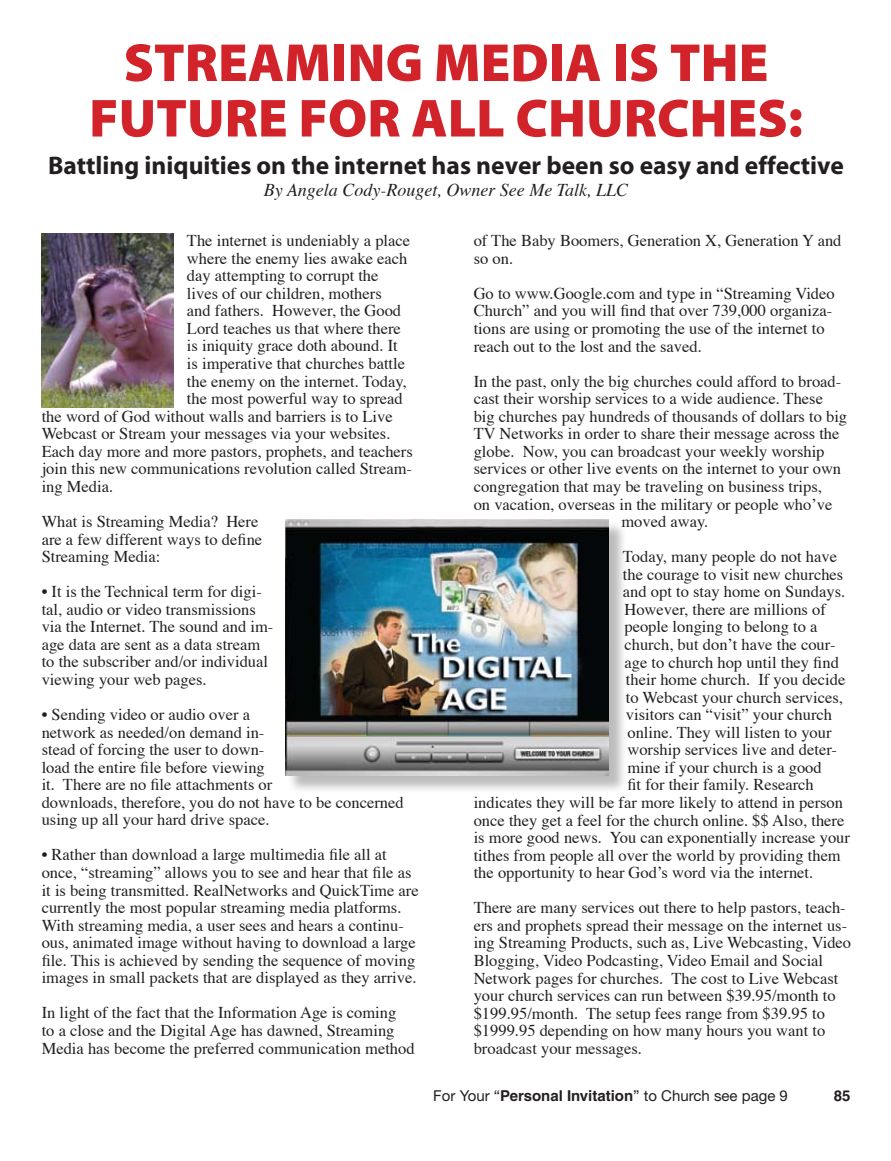
<style>
.page{position:relative;width:891px;height:1161px;background:#fff}
.page>*{position:absolute;margin:0;border:0;box-sizing:border-box;transform-origin:0 0}
.t1{font:900 54px/55.5px "Myriad";color:#d2232a;text-align:center}
.t2{font:700 25.5px "Myriad";color:#231f20}
.t3{font:italic 18px "Times";color:#231f20}
.t4{font:16.5px/17.5px "Times";color:#231f20}
.t5{font:15px "Helvetica Neue";color:#231f20}
.t6{font:700 15px "Helvetica";color:#231f20}
.s1{font-family:"Helvetica";font-weight:700}
</style>
<div class="page">
<img style="left:42px;top:233px;width:131px;height:175px">
<div style="left:287px;top:521px;width:340px;height:273px;background:#231f20;opacity:.3"></div>
<img style="left:285px;top:519px;width:323px;height:256px">
<h1 class="t1" style="left:89px;top:37px;width:715px">STREAMING MEDIA IS THE<br>FUTURE FOR ALL CHURCHES:</h1>
<h2 class="t2" style="left:48px;top:152px;width:798px">Battling iniquities on the internet has never been so easy and effective</h2>
<p class="t3" style="left:264px;top:173px;width:366px">By Angela Cody-Rouget, Owner See Me Talk, LLC</p>
<p class="t4" style="left:187px;top:230px;width:225px">The internet is undeniably a place</p>
<p class="t4" style="left:187px;top:248px;width:222px">where the enemy lies awake each</p>
<p class="t4" style="left:187px;top:265px;width:193px">day attempting to corrupt the</p>
<p class="t4" style="left:187px;top:283px;width:196px">lives of our children, mothers</p>
<p class="t4" style="left:187px;top:301px;width:216px">and fathers. However, the Good</p>
<p class="t4" style="left:187px;top:318px;width:215px">Lord teaches us that where there</p>
<p class="t4" style="left:187px;top:336px;width:212px">is iniquity grace doth abound. It</p>
<p class="t4" style="left:187px;top:353px;width:220px">is imperative that churches battle</p>
<p class="t4" style="left:187px;top:371px;width:221px">the enemy on the internet. Today,</p>
<p class="t4" style="left:187px;top:388px;width:217px">the most powerful way to spread</p>
<p class="t4" style="left:42px;top:406px;width:353px">the word of God without walls and barriers is to Live</p>
<p class="t4" style="left:42px;top:423px;width:350px">Webcast or Stream your messages via your websites.</p>
<p class="t4" style="left:42px;top:441px;width:373px">Each day more and more pastors, prophets, and teachers</p>
<p class="t4" style="left:42px;top:459px;width:372px">join this new communications revolution called Stream-</p>
<p class="t4" style="left:42px;top:476px;width:73px">ing Media.</p>
<p class="t4" style="left:42px;top:511px;width:222px">What is Streaming Media? Here are a few different ways to define<br>Streaming Media:</p>
<p class="t4" style="left:42px;top:581px;width:233px">• It is the Technical term for digi&shy;tal, audio or video transmissions via the Internet. The sound and im&shy;age data are sent as a data stream to the subscriber and/or individual viewing your web pages.</p>
<p class="t4" style="left:42px;top:704px;width:363px">• Sending video or audio over a<br>network as needed/on demand in-<br>stead of forcing the user to down-<br>load the entire file before viewing<br>it. There are no file attachments or<br>downloads, therefore, you do not have to be concerned using up all your hard drive space.</p>
<p class="t4" style="left:42px;top:845px;width:379px">• Rather than download a large multimedia file all at once, “streaming” allows you to see and hear that file as it is being transmitted. RealNetworks and QuickTime are currently the most popular streaming media platforms.<br>With streaming media, a user sees and hears a continu&shy;ous, animated image without having to download a large file. This is achieved by sending the sequence of moving images in small packets that are displayed as they arrive.</p>
<p class="t4" style="left:42px;top:1003px;width:374px">In light of the fact that the Information Age is coming<br>to a close and the Digital Age has dawned, Streaming<br>Media has become the preferred communication method</p>
<p class="t4" style="left:474px;top:231px;width:369px">of The Baby Boomers, Generation X, Generation Y and so on.</p>
<p class="t4" style="left:474px;top:283px;width:363px">Go to www.Google.com and type in “Streaming Video Church” and you will find that over 739,000 organiza&shy;tions are using or promoting the use of the internet to reach out to the lost and the saved.</p>
<p class="t4" style="left:474px;top:371px;width:369px">In the past, only the big churches could afford to broad-</p>
<p class="t4" style="left:474px;top:389px;width:351px">cast their worship services to a wide audience. These</p>
<p class="t4" style="left:474px;top:406px;width:375px">big churches pay hundreds of thousands of dollars to big</p>
<p class="t4" style="left:474px;top:424px;width:367px">TV Networks in order to share their message across the</p>
<p class="t4" style="left:474px;top:441px;width:352px">globe. Now, you can broadcast your weekly worship</p>
<p class="t4" style="left:474px;top:459px;width:369px">services or other live events on the internet to your own</p>
<p class="t4" style="left:474px;top:476px;width:350px">congregation that may be traveling on business trips,</p>
<p class="t4" style="left:474px;top:494px;width:360px">on vacation, overseas in the military or people who’ve</p>
<p class="t4" style="left:621px;top:511px;width:88px">moved away.</p>
<p class="t4" style="left:623px;top:547px;width:216px">Today, many people do not have</p>
<p class="t4" style="left:623px;top:564px;width:222px">the courage to visit new churches</p>
<p class="t4" style="left:623px;top:582px;width:224px">and opt to stay home on Sundays.</p>
<p class="t4" style="left:624px;top:599px;width:203px">However, there are millions of</p>
<p class="t4" style="left:624px;top:617px;width:194px">people longing to belong to a</p>
<p class="t4" style="left:624px;top:634px;width:213px">church, but don’t have the cour-</p>
<p class="t4" style="left:624px;top:652px;width:216px">age to church hop until they find</p>
<p class="t4" style="left:626px;top:669px;width:221px">their home church. If you decide</p>
<p class="t4" style="left:626px;top:687px;width:218px">to Webcast your church services,</p>
<p class="t4" style="left:626px;top:705px;width:208px">visitors can “visit” your church</p>
<p class="t4" style="left:627px;top:722px;width:206px">online. They will listen to your</p>
<p class="t4" style="left:627px;top:740px;width:211px">worship services live and deter-</p>
<p class="t4" style="left:627px;top:757px;width:196px">mine if your church is a good</p>
<p class="t4" style="left:627px;top:775px;width:188px">fit for their family. Research</p>
<p class="t4" style="left:474px;top:792px;width:371px">indicates they will be far more likely to attend in person</p>
<p class="t4" style="left:474px;top:810px;width:372px">once they get a feel for the church online. $$ Also, there</p>
<p class="t4" style="left:474px;top:827px;width:378px">is more good news. You can exponentially increase your</p>
<p class="t4" style="left:474px;top:845px;width:369px">tithes from people all over the world by providing them</p>
<p class="t4" style="left:474px;top:863px;width:341px">the opportunity to hear God’s word via the internet.</p>
<p class="t4" style="left:474px;top:898px;width:379px">There are many services out there to help pastors, teach&shy;ers and prophets spread their message on the internet us&shy;ing Streaming Products, such as, Live Webcasting, Video Blogging, Video Podcasting, Video Email and Social Network pages for churches. The cost to Live Webcast your church services can run between $39.95/month to $199.95/month. The setup fees range from $39.95 to $1999.95 depending on how many hours you want to broadcast your messages.</p>
<p class="t5" style="left:433px;top:1087px;width:356px">For Your “<span class="s1">Personal Invitation</span>” to Church see page 9</p>
<p class="t6" style="left:834px;top:1086px;width:18px">85</p>
</div>
